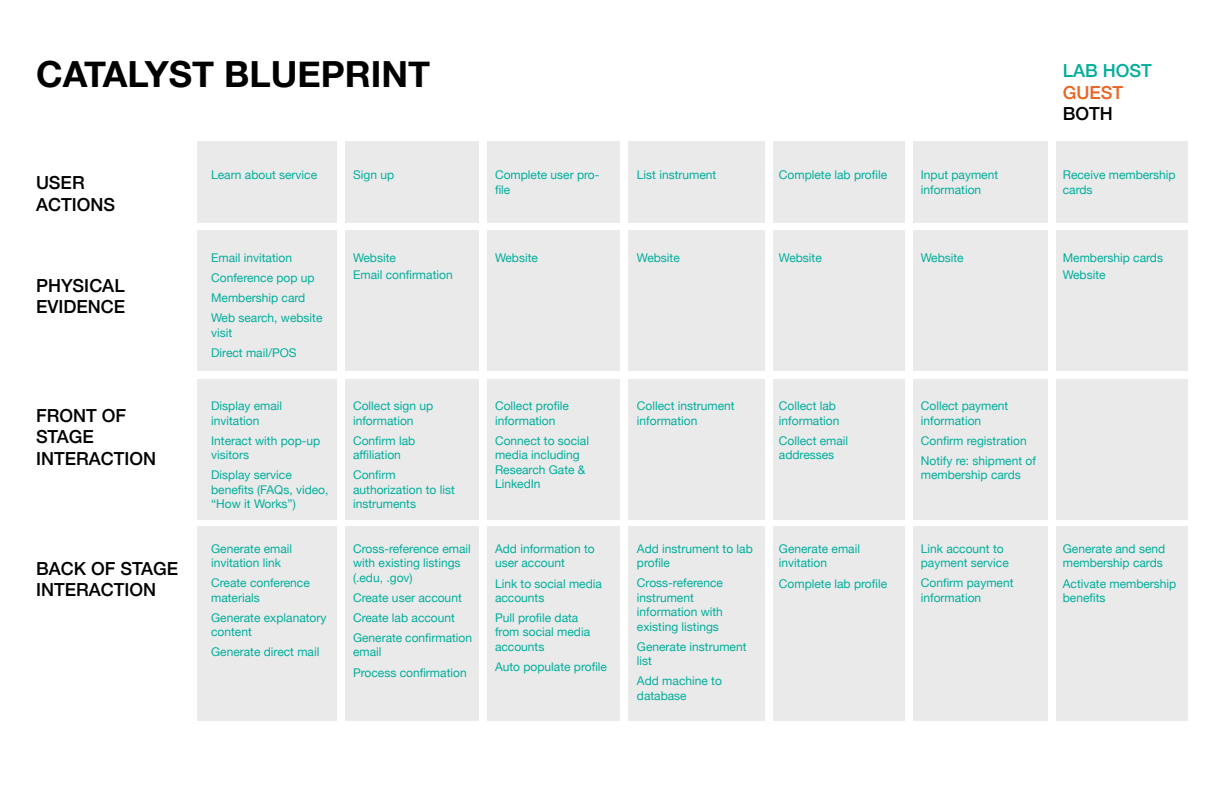
<style>
.page{position:relative;width:1224px;height:792px;background:#fff}
.page>*{position:absolute;margin:0;border:0;box-sizing:border-box;transform-origin:0 0}
.t1{font:700 36px "Helvetica Neue";color:#000}
.t2{font:500 18px/21.6px "Helvetica Neue";color:#000}
.t3{font:500 18px "Helvetica Neue";color:#00ae9b}
.t4{font:500 18px "Helvetica Neue";color:#ec6322}
.t5{font:12px/14.4px "Helvetica Neue";color:#00ae9b}
</style>
<div class="page">
<div style="left:198px;top:141px;width:990px;height:82px;background:#eaeaeb"></div>
<div style="left:198px;top:230px;width:990px;height:141px;background:#eaeaeb"></div>
<div style="left:198px;top:379px;width:990px;height:141px;background:#eaeaeb"></div>
<div style="left:198px;top:526px;width:990px;height:195px;background:#eaeaeb"></div>
<div style="left:338px;top:141px;width:7px;height:582px;background:#fff"></div>
<div style="left:479px;top:141px;width:7px;height:582px;background:#fff"></div>
<div style="left:620px;top:140px;width:7px;height:582px;background:#fff"></div>
<div style="left:766px;top:140px;width:7px;height:582px;background:#fff"></div>
<div style="left:905px;top:140px;width:7px;height:582px;background:#fff"></div>
<div style="left:1049px;top:140px;width:7px;height:582px;background:#fff"></div>
<h1 class="t1" style="left:36px;top:46px;width:396px">CATALYST BLUEPRINT</h1>
<h2 class="t2" style="left:36px;top:170px;width:81px">USER<br>ACTIONS</h2>
<h2 class="t2" style="left:36px;top:273px;width:91px">PHYSICAL<br>EVIDENCE</h2>
<h2 class="t2" style="left:36px;top:403px;width:122px">FRONT OF<br>STAGE<br>INTERACTION</h2>
<h2 class="t2" style="left:36px;top:556px;width:144px">BACK OF STAGE<br>INTERACTION</h2>
<p class="t5" style="left:211px;top:169px;width:108px">Learn about service</p>
<p class="t5" style="left:779px;top:169px;width:110px">Complete lab profile</p>
<p class="t5" style="left:353px;top:169px;width:43px">Sign up</p>
<p class="t5" style="left:495px;top:169px;width:106px">Complete user pro&shy;file</p>
<p class="t5" style="left:637px;top:169px;width:81px">List instrument</p>
<p class="t5" style="left:211px;top:248px;width:113px;line-height:20.1px">Email invitation<br>Conference pop up<br>Membership card<br>Web search, website</p>
<p class="t5" style="left:211px;top:323px;width:87px;line-height:20.1px">visit<br>Direct mail/POS</p>
<p class="t5" style="left:211px;top:400px;width:73px">Display email invitation</p>
<p class="t5" style="left:211px;top:434px;width:111px">Interact with pop-up visitors</p>
<p class="t5" style="left:211px;top:468px;width:119px">Display service benefits (FAQs, video, “How it Works”)</p>
<p class="t5" style="left:211px;top:542px;width:83px">Generate email invitation link</p>
<p class="t5" style="left:211px;top:577px;width:100px">Create conference materials</p>
<p class="t5" style="left:211px;top:611px;width:117px">Generate explanatory content</p>
<p class="t5" style="left:211px;top:646px;width:110px">Generate direct mail</p>
<p class="t5" style="left:353px;top:250px;width:101px;line-height:17.2px">Website<br>Email confirmation</p>
<p class="t5" style="left:495px;top:251px;width:44px">Website</p>
<p class="t5" style="left:353px;top:400px;width:82px">Collect sign up information</p>
<p class="t5" style="left:353px;top:434px;width:64px">Confirm lab affiliation</p>
<p class="t5" style="left:353px;top:468px;width:103px">Confirm authorization to list instruments</p>
<p class="t5" style="left:353px;top:542px;width:119px">Cross-reference email with existing listings (.edu, .gov)</p>
<p class="t5" style="left:353px;top:588px;width:121px;line-height:20.1px">Create user account<br>Create lab account<br>Generate confirmation</p>
<p class="t5" style="left:353px;top:643px;width:115px;line-height:20.1px">email<br>Process confirmation</p>
<p class="t5" style="left:495px;top:400px;width:75px">Collect profile information</p>
<p class="t5" style="left:495px;top:434px;width:96px">Connect to social media including<br>Research Gate &amp;<br>LinkedIn</p>
<p class="t5" style="left:495px;top:542px;width:101px">Add information to user account</p>
<p class="t5" style="left:495px;top:577px;width:108px">Link to social media accounts</p>
<p class="t5" style="left:495px;top:611px;width:97px">Pull profile data from social media accounts</p>
<p class="t5" style="left:495px;top:660px;width:114px">Auto populate profile</p>
<p class="t5" style="left:637px;top:251px;width:44px">Website</p>
<p class="t5" style="left:779px;top:251px;width:44px">Website</p>
<p class="t5" style="left:637px;top:400px;width:99px">Collect instrument information</p>
<p class="t5" style="left:779px;top:400px;width:62px">Collect lab information</p>
<p class="t5" style="left:779px;top:434px;width:71px">Collect email addresses</p>
<p class="t5" style="left:637px;top:542px;width:117px">Add instrument to lab profile</p>
<p class="t5" style="left:637px;top:577px;width:88px">Cross-reference instrument information with existing listings</p>
<p class="t5" style="left:637px;top:640px;width:111px">Generate instrument list</p>
<p class="t5" style="left:637px;top:674px;width:86px">Add machine to database</p>
<p class="t5" style="left:779px;top:542px;width:83px">Generate email invitation</p>
<p class="t5" style="left:779px;top:577px;width:110px">Complete lab profile</p>
<p class="t5" style="left:921px;top:169px;width:79px">Input payment information</p>
<p class="t5" style="left:921px;top:251px;width:44px">Website</p>
<h2 class="t3" style="left:1063px;top:56px;width:91px">LAB HOST</h2>
<h2 class="t4" style="left:1063px;top:78px;width:62px">GUEST</h2>
<h2 class="t2" style="left:1063px;top:102px;width:52px">BOTH</h2>
<p class="t5" style="left:1063px;top:169px;width:114px">Receive membership cards</p>
<p class="t5" style="left:1063px;top:250px;width:102px;line-height:17.2px">Membership cards<br>Website</p>
<p class="t5" style="left:921px;top:400px;width:89px">Collect payment information</p>
<p class="t5" style="left:921px;top:431px;width:117px;line-height:20.1px">Confirm registration<br>Notify re: shipment of</p>
<p class="t5" style="left:921px;top:468px;width:102px">membership cards</p>
<p class="t5" style="left:921px;top:542px;width:90px">Link account to payment service</p>
<p class="t5" style="left:921px;top:577px;width:94px">Confirm payment information</p>
<p class="t5" style="left:1063px;top:542px;width:104px">Generate and send membership cards</p>
<p class="t5" style="left:1063px;top:577px;width:115px">Activate membership benefits</p>
</div>
